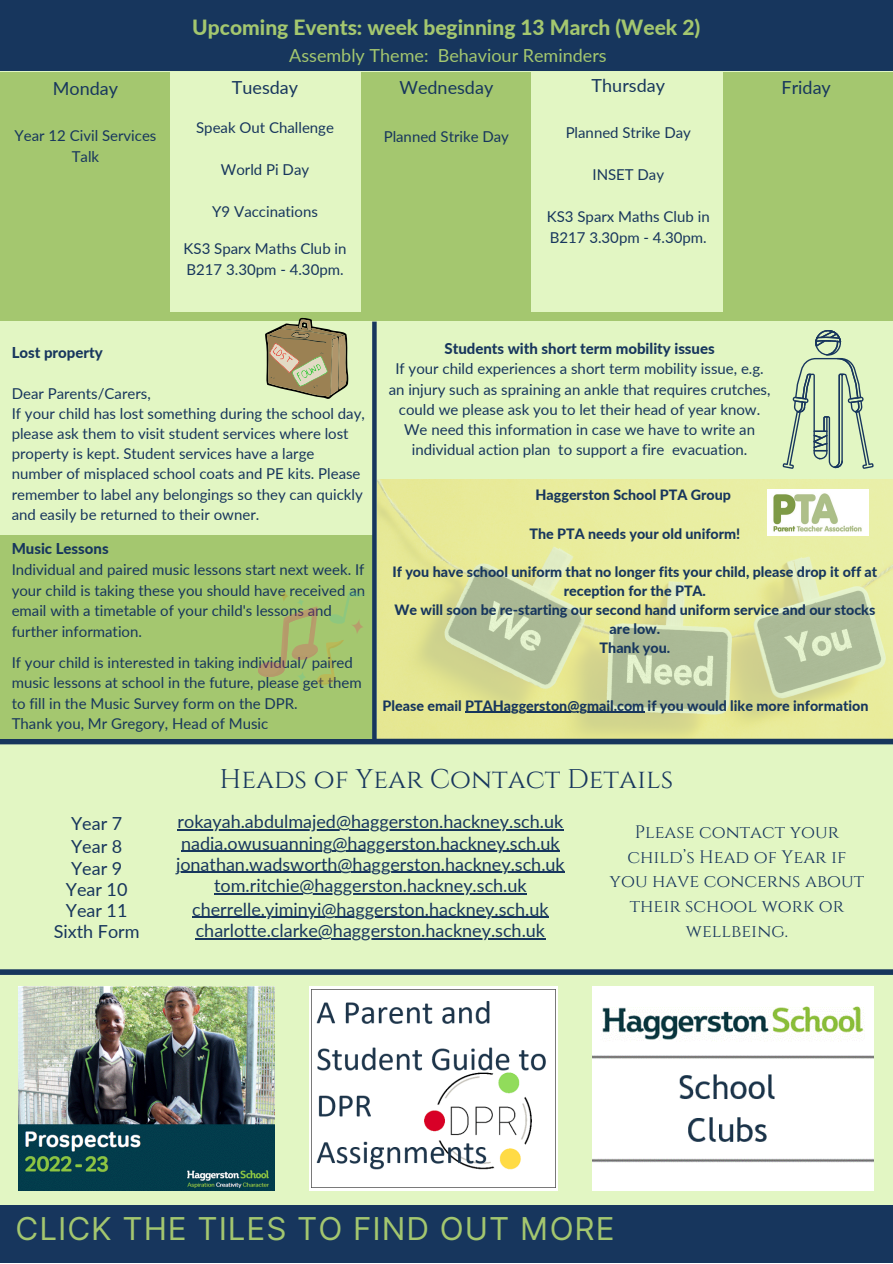
<style>
.page{position:relative;width:893px;height:1264px;background:#fff}
.page>*{position:absolute;margin:0;border:0;box-sizing:border-box;transform-origin:0 0}
.t1{font:31.5px "Inter";letter-spacing:.03em;color:#a4c76f}
.t2{font:27px "Cinzel";color:#17365d}
.t3{font:800 21px "Lato";color:#a4c76f}
.t4{font:18px/21.1px "Lato";color:#17365d;text-align:center}
.t5{font:18px/24.8px "Cinzel";color:#17365d;text-align:center}
.t6{font:18px "Lato";color:#a4c76f}
.t7{font:15px/20.2px "Lato";color:#17365d}
.t8{font:800 15px "Lato";color:#17365d}
.t9{font:800 14.25px/19px "Lato";color:#17365d;text-align:center}
</style>
<div class="page">
<div style="left:0;top:0;width:892px;height:1262px;background:#e2f6c3"></div>
<div style="left:0;top:312px;width:892px;height:9px;background:#a4c76f"></div>
<div style="left:0;top:0;width:892px;height:71px;background:#17365d"></div>
<div style="left:0;top:72px;width:170px;height:240px;background:#a4c76f"></div>
<div style="left:361px;top:72px;width:170px;height:240px;background:#a4c76f"></div>
<div style="left:723px;top:72px;width:169px;height:240px;background:#a4c76f"></div>
<img style="left:18px;top:986px;width:257px;height:204px">
<img style="left:310px;top:986px;width:247px;height:204px">
<div style="left:0;top:969px;width:892px;height:5px;background:#17365d"></div>
<img style="left:592px;top:986px;width:281px;height:204px">
<div style="left:0;top:1204px;width:892px;height:58px;background:#17365d"></div>
<img style="left:377px;top:479px;width:515px;height:259px">
<hr style="left:465px;top:712px;width:179px;height:1px;background:#17365d">
<img style="left:767px;top:489px;width:101px;height:47px">
<div style="left:0;top:738px;width:892px;height:6px;background:#17365d"></div>
<svg style="left:265px;top:318px;width:83px;height:81px"></svg>
<div style="left:0;top:536px;width:374px;height:202px;background:#a4c76f"></div>
<svg style="left:258px;top:591px;width:106px;height:94px"></svg>
<svg style="left:372px;top:321px;width:4px;height:418px;background:#1e3d5f"></svg>
<svg style="left:782px;top:330px;width:91px;height:139px"></svg>
<hr style="left:181px;top:850px;width:151px;height:1px;background:#17365d">
<hr style="left:332px;top:850px;width:227px;height:1px;background:#17365d">
<hr style="left:176px;top:871px;width:161px;height:2px;background:#17365d">
<hr style="left:337px;top:871px;width:227px;height:2px;background:#17365d">
<hr style="left:214px;top:893px;width:85px;height:1px;background:#17365d">
<hr style="left:299px;top:893px;width:227px;height:1px;background:#17365d">
<hr style="left:192px;top:916px;width:129px;height:2px;background:#17365d">
<hr style="left:321px;top:916px;width:227px;height:2px;background:#17365d">
<hr style="left:178px;top:829px;width:158px;height:1px;background:#17365d">
<hr style="left:336px;top:829px;width:227px;height:1px;background:#17365d">
<hr style="left:196px;top:938px;width:122px;height:1px;background:#17365d">
<hr style="left:318px;top:938px;width:227px;height:1px;background:#17365d">
<p class="t4" style="left:53px;top:77px;width:67px">Monday</p>
<p class="t7" style="left:15px;top:125px;width:143px;line-height:21px;text-align:center">Year 12 Civil Services<br>Talk</p>
<h3 class="t3" style="left:192px;top:15px;width:509px">Upcoming Events: week beginning 13 March (Week 2)</h3>
<p class="t6" style="left:289px;top:44px;width:319px">Assembly Theme: Behaviour Reminders</p>
<p class="t4" style="left:232px;top:77px;width:68px">Tuesday</p>
<p class="t7" style="left:196px;top:117px;width:139px">Speak Out Challenge</p>
<p class="t7" style="left:221px;top:159px;width:90px">World Pi Day</p>
<p class="t7" style="left:212px;top:201px;width:107px">Y9 Vaccinations</p>
<p class="t7" style="left:183px;top:238px;width:164px;line-height:21px">KS3 Sparx Maths Club in<br>B217 3.30pm - 4.30pm.</p>
<p class="t4" style="left:399px;top:77px;width:95px">Wednesday</p>
<p class="t7" style="left:383px;top:126px;width:127px">Planned Strike Day</p>
<p class="t4" style="left:591px;top:74px;width:75px">Thursday</p>
<p class="t7" style="left:565px;top:122px;width:127px">Planned Strike Day</p>
<p class="t7" style="left:592px;top:164px;width:73px">INSET Day</p>
<p class="t7" style="left:547px;top:206px;width:164px;line-height:21px">KS3 Sparx Maths Club in<br>B217 3.30pm - 4.30pm.</p>
<p class="t4" style="left:781px;top:77px;width:51px">Friday</p>
<p class="t8" style="left:444px;top:339px;width:272px">Students with short term mobility issues</p>
<p class="t7" style="left:388px;top:358px;width:383px;text-align:center">If your child experiences a short term mobility issue, e.g. an injury such as spraining an ankle that requires crutches, could we please ask you to let their head of year know.<br>We need this information in case we have to write an individual action plan to support a fire evacuation.</p>
<p class="t8" style="left:12px;top:343px;width:93px">Lost property</p>
<p class="t7" style="left:12px;top:382px;width:354px">Dear Parents/Carers,<br>If your child has lost something during the school day, please ask them to visit student services where lost property is kept. Student services have a large number of misplaced school coats and PE kits. Please remember to label any belongings so they can quickly and easily be returned to their owner.</p>
<p class="t9" style="left:535px;top:485px;width:197px">Haggerston School PTA Group</p>
<p class="t9" style="left:529px;top:523px;width:212px">The PTA needs your old uniform!</p>
<p class="t9" style="left:392px;top:562px;width:486px">If you have school uniform that no longer fits your child, please drop it off at reception for the PTA.<br>We will soon be re-starting our second hand uniform service and our stocks are low.<br>Thank you.</p>
<p class="t8" style="left:12px;top:539px;width:98px">Music Lessons</p>
<p class="t7" style="left:12px;top:559px;width:355px">Individual and paired music lessons start next week. If your child is taking these you should have received an email with a timetable of your child's lessons and further information.</p>
<p class="t7" style="left:12px;top:651px;width:351px">If your child is interested in taking individual/ paired music lessons at school in the future, please get them to fill in the Music Survey form on the DPR.<br>Thank you, Mr Gregory, Head of Music</p>
<h2 class="t2" style="left:219px;top:761px;width:455px">Heads of Year Contact Details</h2>
<p class="t4" style="left:71px;top:810px;width:53px;line-height:23.9px;text-align:left">Year 7<br>Year 8</p>
<p class="t4" style="left:54px;top:857px;width:87px">Year 9<br>Year 10<br>Year 11<br>Sixth Form</p>
<p class="t9" style="left:382px;top:695px;width:487px">Please email PTAHaggerston@gmail.com if you would like more information</p>
<p class="t4" style="left:178px;top:811px;width:387px">rokayah.abdulmajed@haggerston.hackney.sch.uk</p>
<p class="t5" style="left:609px;top:820px;width:256px">Please contact your child’s Head of Year if you have concerns about their school work or wellbeing.</p>
<p class="t4" style="left:176px;top:832px;width:390px">nadia.owusuanning@haggerston.hackney.sch.uk jonathan.wadsworth@haggerston.hackney.sch.uk tom.ritchie@haggerston.hackney.sch.uk</p>
<p class="t4" style="left:192px;top:898px;width:358px">cherrelle.yiminyi@haggerston.hackney.sch.uk</p>
<p class="t4" style="left:196px;top:919px;width:351px">charlotte.clarke@haggerston.hackney.sch.uk</p>
<h1 class="t1" style="left:16px;top:1209px;width:600px">CLICK THE TILES TO FIND OUT MORE</h1>
</div>
